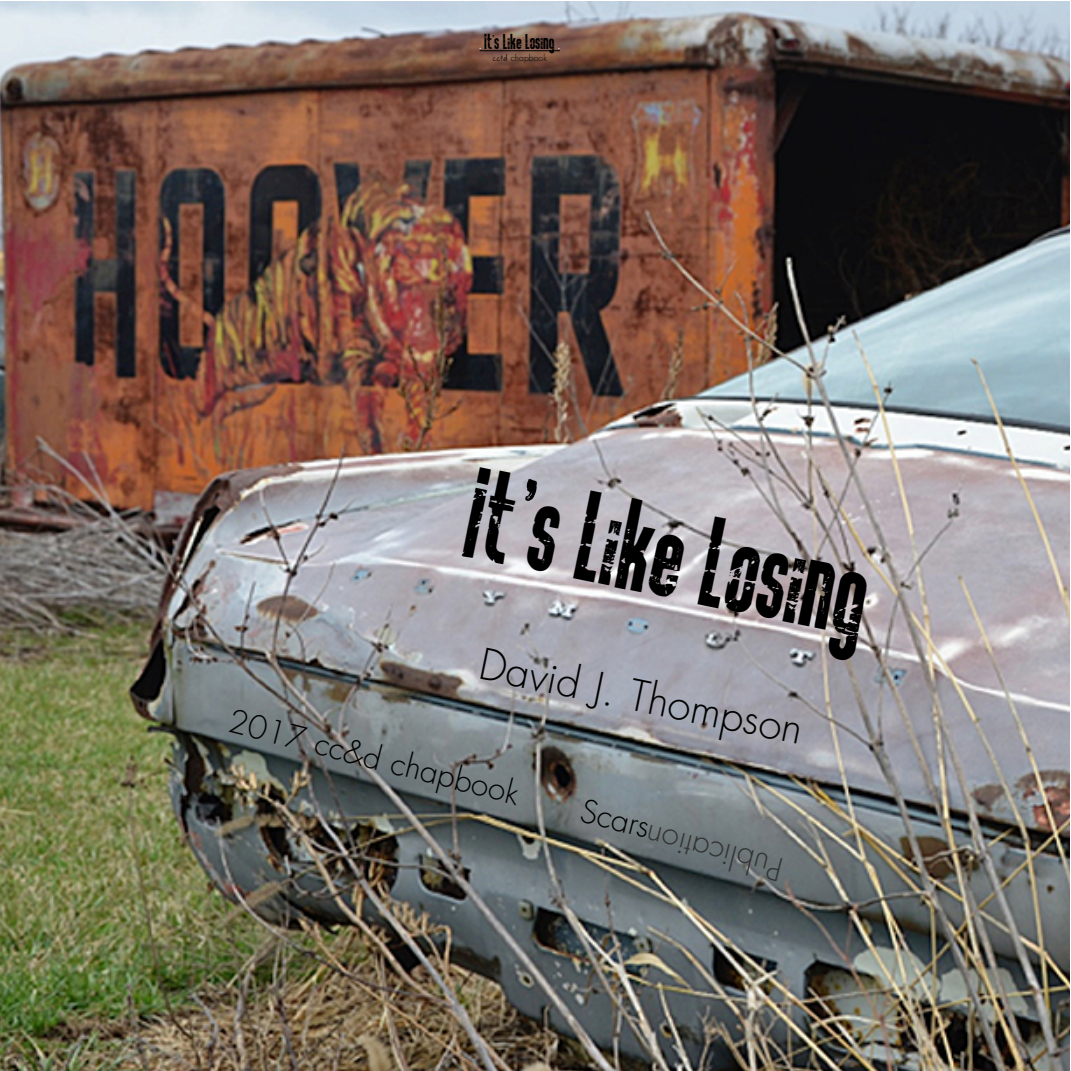
<style>
.page{position:relative;width:1071px;height:1071px;background:#fff}
.page>*{position:absolute;margin:0;border:0;box-sizing:border-box;transform-origin:0 0}
.t1{font:300 42px "Futura";color:#000}
.t2{font:42px "Rockit";color:#000;scale:.95 1}
.t3{font:300 31.5px "Futura";color:#000}
.t4{font:300 31.5px "Futura";color:#333}
.t5{font:300 8.75px "Futura";color:#000}
.t6{font:7px "Rockit";color:#000}
.t7{font:7px "Helveticrap";color:#000}
.s1{font-size:3.5px;color:#fff}
.s2{font-family:"Irrep";font-weight:400;font-size:12.25px}
</style>
<div class="page">
<img style="left:0;top:2px;width:1069px;height:1069px">
<svg style="left:479px;top:51px;width:81px;height:1px"></svg>
<svg style="left:524px;top:479px;width:14px;height:23px"></svg>
<p class="t6" style="left:480px;top:42px;width:82px"><span class="s1">.</span> It s Like Losing <span class="s1">.</span></p>
<p class="t7" style="left:493px;top:35px;width:4px">’</p>
<p class="t5" style="left:492px;top:53px;width:56px"><span class="s2">cc&amp;d</span> chapbook</p>
<h1 class="t2" style="left:470px;top:516px;width:432px;rotate:12deg">It s Like Losing</h1>
<h1 class="t1" style="left:485px;top:643px;width:330px;rotate:12deg">David J. Thompson</h1>
<p class="t3" style="left:233px;top:707px;width:300px;rotate:14deg">2017 cc&amp;d chapbook</p>
<p class="t3" style="left:585px;top:796px;width:72px;rotate:14deg">Scars</p>
<p class="t4" style="left:779px;top:884px;width:142px;rotate:-166deg">Publication</p>
</div>
